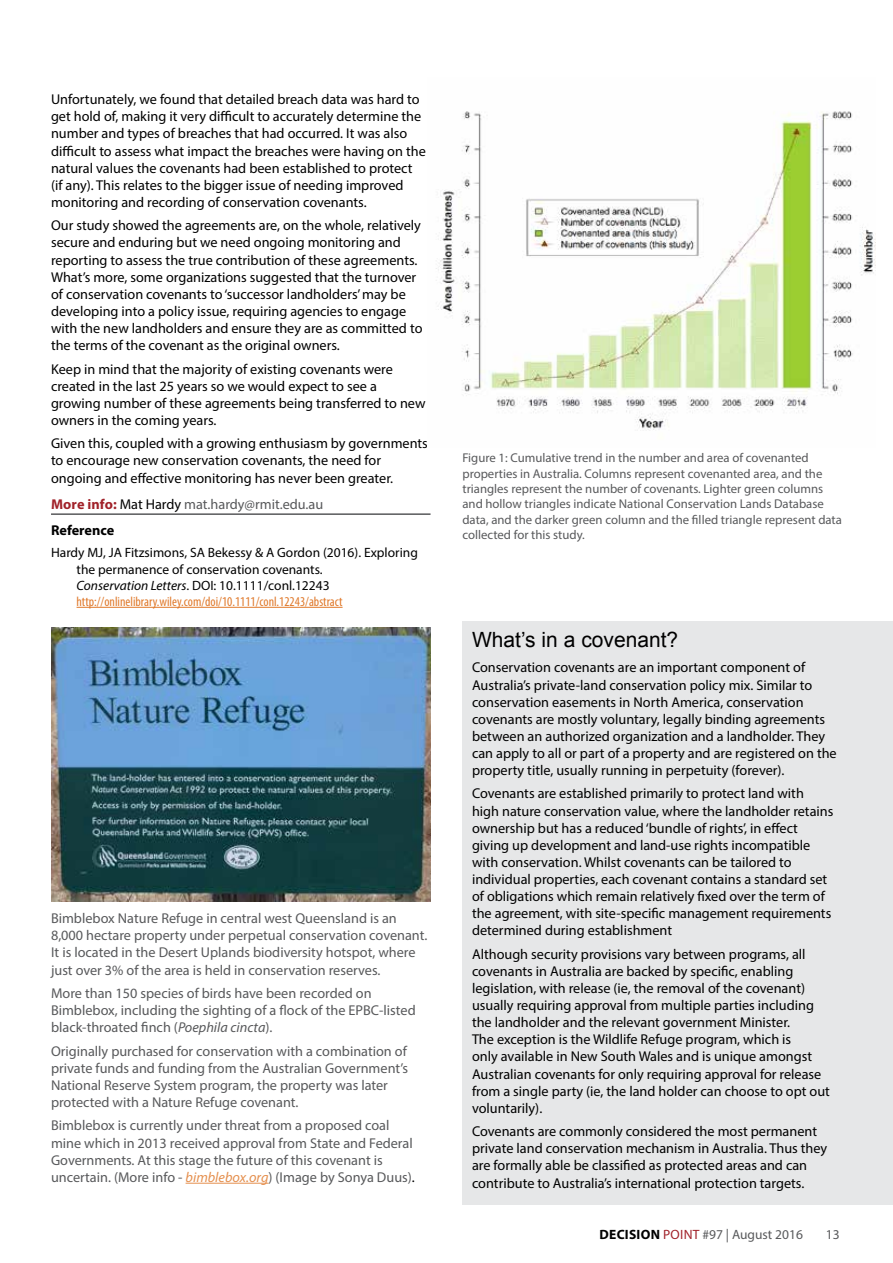
<style>
.page{position:relative;width:893px;height:1263px;background:#fff}
.page>*{position:absolute;margin:0;border:0;box-sizing:border-box;transform-origin:0 0}
.t1{font:21px "Arial";color:#000}
.t2{font:14.25px/17.1px "Myriad Pro";color:#000}
.t3{font:14.25px/17.1px "Myriad Pro";color:#58595b}
.t4{font:13.5px/16.2px "Myriad Pro";color:#000}
.t5{font:13.5px "Myriad Pro";color:#58595b}
.t6{font:12.75px/15.3px "Myriad Pro";color:#58595b}
.s1{font-weight:700;color:#a1222a}
.s2{color:#000}
.s3{font-weight:700;color:#000}
.s4{font-style:italic}
.s5{font-stretch:condensed;color:#e0792b}
.s6{font-style:italic;color:#e5904f}
.s7{color:#a1222a}
</style>
<div class="page">
<div style="left:462px;top:621px;width:431px;height:583px;background:#e6e7e8"></div>
<hr style="left:51px;top:513px;width:380px;height:2px;background:#58595b">
<hr style="left:77px;top:607px;width:266px;height:1px;background:#e0792b">
<img style="left:436px;top:111px;width:439px;height:319px">
<hr style="left:186px;top:1183px;width:82px;height:1px;background:#e5904f">
<img style="left:51px;top:627px;width:380px;height:275px">
<p class="t2" style="left:51px;top:91px;width:376px">Unfortunately, we found that detailed breach data was hard to get hold of, making it very difficult to accurately determine the number and types of breaches that had occurred. It was also difficult to assess what impact the breaches were having on the natural values the covenants had been established to protect (if any). This relates to the bigger issue of needing improved monitoring and recording of conservation covenants.</p>
<p class="t2" style="left:51px;top:217px;width:373px">Our study showed the agreements are, on the whole, relatively secure and enduring but we need ongoing monitoring and reporting to assess the true contribution of these agreements.<br>What’s more, some organizations suggested that the turnover of conservation covenants to ‘successor landholders’ may be developing into a policy issue, requiring agencies to engage with the new landholders and ensure they are as committed to the terms of the covenant as the original owners.</p>
<p class="t2" style="left:51px;top:360px;width:376px">Keep in mind that the majority of existing covenants were created in the last 25 years so we would expect to see a growing number of these agreements being transferred to new owners in the coming years.</p>
<p class="t2" style="left:51px;top:435px;width:378px">Given this, coupled with a growing enthusiasm by governments to encourage new conservation covenants, the need for ongoing and effective monitoring has never been greater.</p>
<p class="t3" style="left:51px;top:491px;width:274px;line-height:25.7px"><span class="s1">More info:</span> <span class="s2">Mat Hardy</span> mat.hardy@rmit.edu.au<br><span class="s3">Reference</span></p>
<p class="t4" style="left:77px;top:544px;width:343px;text-indent:-26px">Hardy MJ, JA Fitzsimons, SA Bekessy &amp; A Gordon (2016). Exploring the permanence of conservation covenants.<br><span class="s4">Conservation Letters</span>. DOI: 10.1111/conl.12243 <span class="s5">http://onlinelibrary.wiley.com/doi/10.1111/conl.12243/abstract</span></p>
<p class="t3" style="left:51px;top:910px;width:378px">Bimblebox Nature Refuge in central west Queensland is an 8,000 hectare property under perpetual conservation covenant.<br>It is located in the Desert Uplands biodiversity hotspot, where just over 3% of the area is held in conservation reserves.</p>
<p class="t3" style="left:51px;top:984px;width:366px">More than 150 species of birds have been recorded on<br>Bimblebox, including the sighting of a flock of the EPBC-listed black-throated finch (<span class="s4">Poephila cincta</span>).</p>
<p class="t3" style="left:51px;top:1042px;width:359px">Originally purchased for conservation with a combination of private funds and funding from the Australian Government’s National Reserve System program, the property was later protected with a Nature Refuge covenant.</p>
<p class="t3" style="left:51px;top:1117px;width:365px">Bimblebox is currently under threat from a proposed coal mine which in 2013 received approval from State and Federal Governments. At this stage the future of this covenant is uncertain. (More info - <span class="s6">bimblebox.org</span>) (Image by Sonya Duus)<span class="s2">.</span></p>
<p class="t6" style="left:462px;top:450px;width:381px">Figure 1: Cumulative trend in the number and area of covenanted properties in Australia. Columns represent covenanted area, and the triangles represent the number of covenants. Lighter green columns and hollow triangles indicate National Conservation Lands Database data, and the darker green column and the filled triangle represent data collected for this study.</p>
<h1 class="t1" style="left:472px;top:625px;width:208px">What’s in a covenant?</h1>
<p class="t2" style="left:472px;top:659px;width:366px">Conservation covenants are an important component of Australia’s private-land conservation policy mix. Similar to conservation easements in North America, conservation covenants are mostly voluntary, legally binding agreements between an authorized organization and a landholder. They can apply to all or part of a property and are registered on the property title, usually running in perpetuity (forever).</p>
<p class="t2" style="left:472px;top:785px;width:363px">Covenants are established primarily to protect land with high nature conservation value, where the landholder retains ownership but has a reduced ‘bundle of rights’, in effect giving up development and land-use rights incompatible with conservation. Whilst covenants can be tailored to individual properties, each covenant contains a standard set of obligations which remain relatively fixed over the term of the agreement, with site-specific management requirements determined during establishment</p>
<p class="t2" style="left:472px;top:945px;width:359px">Although security provisions vary between programs, all covenants in Australia are backed by specific, enabling legislation, with release (ie, the removal of the covenant) usually requiring approval from multiple parties including the landholder and the relevant government Minister.<br>The exception is the Wildlife Refuge program, which is<br>only available in New South Wales and is unique amongst Australian covenants for only requiring approval for release from a single party (ie, the land holder can choose to opt out voluntarily).</p>
<p class="t2" style="left:472px;top:1123px;width:357px">Covenants are commonly considered the most permanent private land conservation mechanism in Australia. Thus they are formally able be classified as protected areas and can contribute to Australia’s international protection targets.</p>
<p class="t5" style="left:599px;top:1226px;width:205px"><span class="s3">DECISION</span> <span class="s7">POINT</span> #97 | August 2016</p>
<p class="t5" style="left:826px;top:1226px;width:15px">13</p>
</div>
